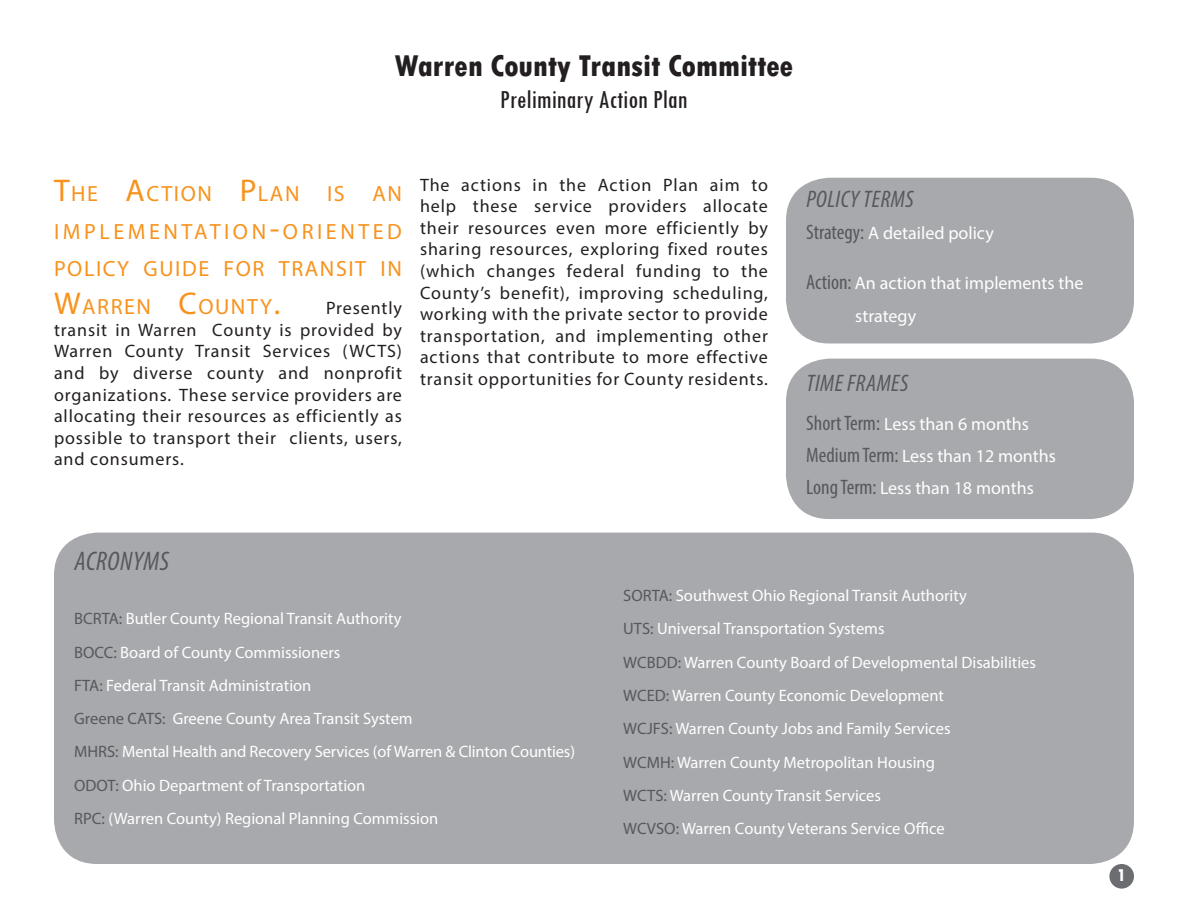
<style>
.page{position:relative;width:1188px;height:918px;background:#fff}
.page>*{position:absolute;margin:0;border:0;box-sizing:border-box;transform-origin:0 0}
.t1{font:800 condensed 31.5px "Tw Cen";color:#231f20}
.t2{font:condensed 27px "Tw Cen";color:#231f20}
.t3{font:italic condensed 27px "Myriad Pro";letter-spacing:.02em;color:#57585a}
.t4{font:italic condensed 24px "Myriad Pro";letter-spacing:.02em;color:#57585a}
.t5{font:22.05px/37.8px "Myriad Pro";letter-spacing:.07em;color:#f7931d;text-align:justify}
.t6{font:22.05px "Myriad Pro";letter-spacing:.16em;color:#f7931d}
.t7{font:18px/21.6px "Myriad Pro";letter-spacing:.05em;color:#231f20;text-align:justify}
.t8{font:18px/32.4px "Myriad Pro";color:#fff}
.t9{font:800 condensed 18px "Tw Cen";color:#fff}
.t10{font:16.5px "Myriad Pro";color:#fff}
.s1{font-size:31.5px}
.s2{font-stretch:condensed;font-size:21px;color:#57585a}
.s3{color:#57585a}
</style>
<div class="page">
<div style="left:786px;top:178px;width:348px;height:166px;background:#a8a9ad;border-radius:43px"></div>
<div style="left:54px;top:533px;width:1080px;height:331px;background:#a8a9ad;border-radius:43px"></div>
<div style="left:786px;top:359px;width:348px;height:160px;background:#a8a9ad;border-radius:43px"></div>
<div style="left:1109px;top:864px;width:25px;height:25px;background:#6c6d70;border-radius:50%"></div>
<p class="t1" style="left:395px;top:47px;width:400px">Warren County Transit Committee</p>
<p class="t2" style="left:500px;top:83px;width:189px">Preliminary Action Plan</p>
<p class="t5" style="left:54px;top:174px;width:247px"><span class="s1">T</span>HE <span class="s1">A</span>CTION <span class="s1">P</span>LAN</p>
<p class="t5" style="left:327px;top:174px;width:19px">IS</p>
<p class="t5" style="left:372px;top:174px;width:31px">AN</p>
<p class="t6" style="left:54px;top:218px;width:142px">IMP LEMENTAT</p>
<p class="t5" style="left:54px;top:212px;width:349px;text-indent:170px">ION<span class="s1">-</span>ORIENTED POLICY GUIDE FOR TRANSIT IN <span class="s1">W</span>ARREN <span class="s1">C</span>OUNTY<span class="s1">.</span></p>
<p class="t7" style="left:54px;top:297px;width:350px;text-indent:272px">Presently transit in Warren County is provided by Warren County Transit Services (WCTS) and by diverse county and nonprofit organizations. These service providers are allocating their resources as efficiently as possible to transport their clients, users, and consumers.</p>
<p class="t7" style="left:420px;top:174px;width:350px">The actions in the Action Plan aim to help these service providers allocate their resources even more efficiently by sharing resources, exploring fixed routes (which changes federal funding to the County’s benefit), improving scheduling, working with the private sector to provide transportation, and implementing other actions that contribute to more effective transit opportunities for County residents.</p>
<p class="t3" style="left:75px;top:545px;width:96px">ACRONYMS</p>
<p class="t4" style="left:806px;top:184px;width:109px">POLICY TERMS</p>
<p class="t8" style="left:806px;top:216px;width:189px"><span class="s2">Strategy:</span> A detailed policy</p>
<p class="t8" style="left:855px;top:267px;width:230px;text-indent:-49px"><span class="s2">Action:</span> An action that implements the strategy</p>
<p class="t4" style="left:806px;top:368px;width:103px">TIME FRAMES</p>
<p class="t8" style="left:806px;top:408px;width:224px"><span class="s2">Short Term:</span> Less than 6 months</p>
<p class="t8" style="left:806px;top:439px;width:251px"><span class="s2">Medium Term:</span> Less than 12 months</p>
<p class="t8" style="left:806px;top:471px;width:229px"><span class="s2">Long Term:</span> Less than 18 months</p>
<p class="t10" style="left:74px;top:609px;width:329px"><span class="s3">BCRTA:</span> Butler County Regional Transit Authority</p>
<p class="t10" style="left:74px;top:642px;width:268px"><span class="s3">BOCC:</span> Board of County Commissioners</p>
<p class="t10" style="left:74px;top:675px;width:239px"><span class="s3">FTA:</span> Federal Transit Administration</p>
<p class="t10" style="left:74px;top:708px;width:340px"><span class="s3">Greene CATS:</span> Greene County Area Transit System</p>
<p class="t10" style="left:74px;top:742px;width:502px"><span class="s3">MHRS:</span> Mental Health and Recovery Services (of Warren &amp; Clinton Counties)</p>
<p class="t10" style="left:74px;top:775px;width:293px"><span class="s3">ODOT:</span> Ohio Department of Transportation</p>
<p class="t10" style="left:74px;top:808px;width:366px"><span class="s3">RPC:</span> (Warren County) Regional Planning Commission</p>
<p class="t10" style="left:623px;top:585px;width:345px"><span class="s3">SORTA:</span> Southwest Ohio Regional Transit Authority</p>
<p class="t10" style="left:623px;top:619px;width:263px"><span class="s3">UTS:</span> Universal Transportation Systems</p>
<p class="t10" style="left:623px;top:652px;width:414px"><span class="s3">WCBDD:</span> Warren County Board of Developmental Disabilities</p>
<p class="t10" style="left:623px;top:685px;width:322px"><span class="s3">WCED:</span> Warren County Economic Development</p>
<p class="t10" style="left:623px;top:719px;width:329px"><span class="s3">WCJFS:</span> Warren County Jobs and Family Services</p>
<p class="t10" style="left:623px;top:752px;width:313px"><span class="s3">WCMH:</span> Warren County Metropolitan Housing</p>
<p class="t10" style="left:623px;top:785px;width:259px"><span class="s3">WCTS:</span> Warren County Transit Services</p>
<p class="t10" style="left:623px;top:818px;width:323px"><span class="s3">WCVSO:</span> Warren County Veterans Service Office</p>
<p class="t9" style="left:1117px;top:864px;width:10px">1</p>
</div>
